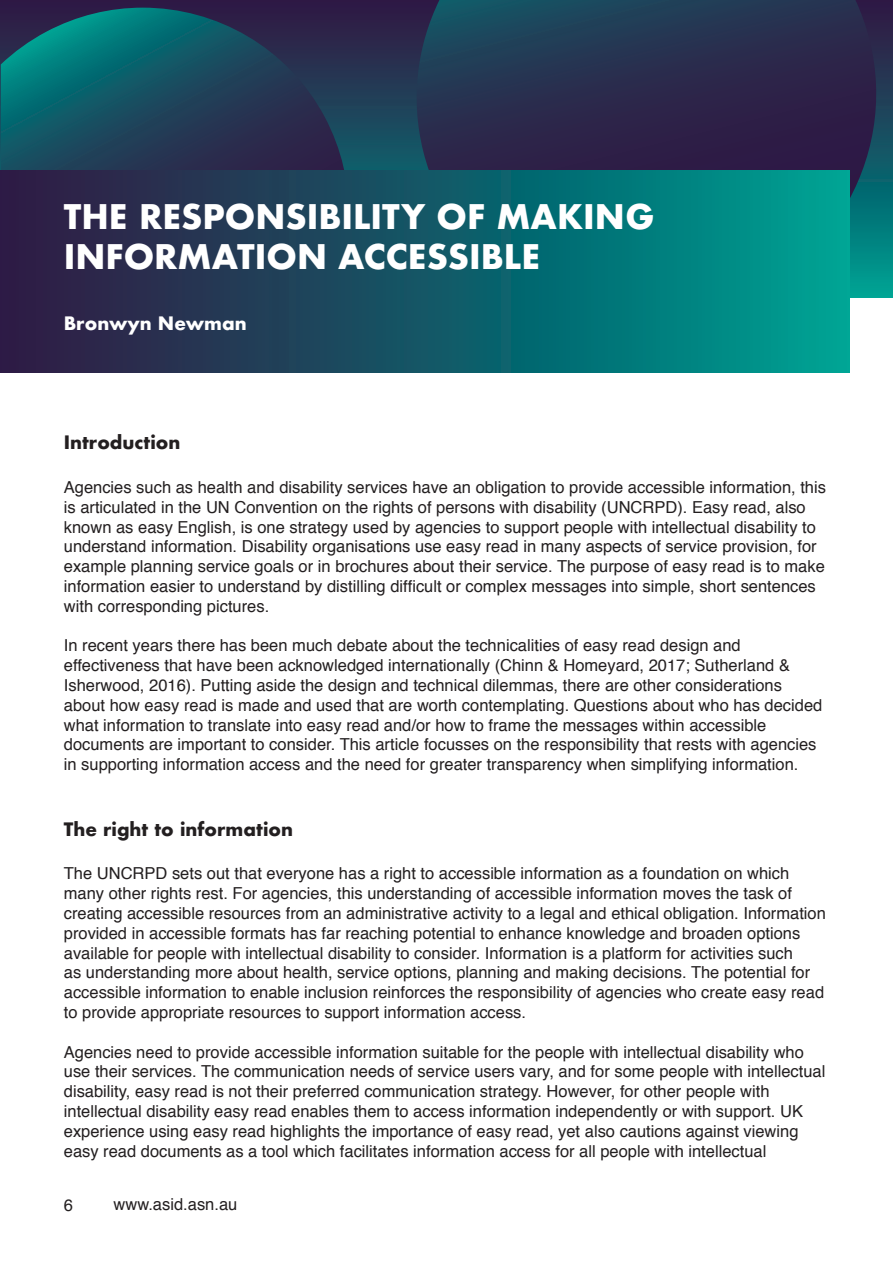
<style>
.page{position:relative;width:893px;height:1263px;background:#fff}
.page>*{position:absolute;margin:0;border:0;box-sizing:border-box;transform-origin:0 0}
.t1{font:700 33px/39.6px "Futura";color:#fff}
.t2{font:700 18px "Futura";color:#231f20}
.t3{font:700 18px "Futura";color:#fff}
.t4{font:16.5px/19.8px "Helvetica";color:#231f20}
</style>
<div class="page">
<svg style="left:0;top:0;width:410px;height:170px;background:#243251"></svg>
<svg style="left:410px;top:0;width:483px;height:298px;background:#253251"></svg>
<svg style="left:1px;top:8px;width:349px;height:162px;background:#1a485d"></svg>
<div style="left:0;top:170px;width:850px;height:202px;background:linear-gradient(to right,#311540,#009e91)"></div>
<h1 class="t1" style="left:64px;top:196px;width:592px">THE RESPONSIBILITY OF MAKING<br>INFORMATION ACCESSIBLE</h1>
<p class="t3" style="left:64px;top:311px;width:184px">Bronwyn Newman</p>
<p class="t2" style="left:64px;top:430px;width:118px">Introduction</p>
<p class="t4" style="left:64px;top:478px;width:764px">Agencies such as health and disability services have an obligation to provide accessible information, this is articulated in the UN Convention on the rights of persons with disability (UNCRPD). Easy read, also known as easy English, is one strategy used by agencies to support people with intellectual disability to understand information. Disability organisations use easy read in many aspects of service provision, for example planning service goals or in brochures about their service. The purpose of easy read is to make information easier to understand by distilling difficult or complex messages into simple, short sentences with corresponding pictures.</p>
<p class="t4" style="left:64px;top:637px;width:760px">In recent years there has been much debate about the technicalities of easy read design and effectiveness that have been acknowledged internationally (Chinn &amp; Homeyard, 2017; Sutherland &amp; Isherwood, 2016). Putting aside the design and technical dilemmas, there are other considerations about how easy read is made and used that are worth contemplating. Questions about who has decided what information to translate into easy read and/or how to frame the messages within accessible documents are important to consider. This article focusses on the responsibility that rests with agencies in supporting information access and the need for greater transparency when simplifying information.</p>
<p class="t2" style="left:64px;top:817px;width:231px">The right to information</p>
<p class="t4" style="left:64px;top:865px;width:764px">The UNCRPD sets out that everyone has a right to accessible information as a foundation on which many other rights rest. For agencies, this understanding of accessible information moves the task of creating accessible resources from an administrative activity to a legal and ethical obligation. Information provided in accessible formats has far reaching potential to enhance knowledge and broaden options available for people with intellectual disability to consider. Information is a platform for activities such<br>as understanding more about health, service options, planning and making decisions. The potential for accessible information to enable inclusion reinforces the responsibility of agencies who create easy read to provide appropriate resources to support information access.</p>
<p class="t4" style="left:64px;top:1043px;width:763px">Agencies need to provide accessible information suitable for the people with intellectual disability who use their services. The communication needs of service users vary, and for some people with intellectual disability, easy read is not their preferred communication strategy. However, for other people with intellectual disability easy read enables them to access information independently or with support. UK experience using easy read highlights the importance of easy read, yet also cautions against viewing easy read documents as a tool which facilitates information access for all people with intellectual</p>
<p class="t4" style="left:64px;top:1196px;width:11px">6</p>
<p class="t4" style="left:114px;top:1195px;width:125px">www.asid.asn.au</p>
</div>
